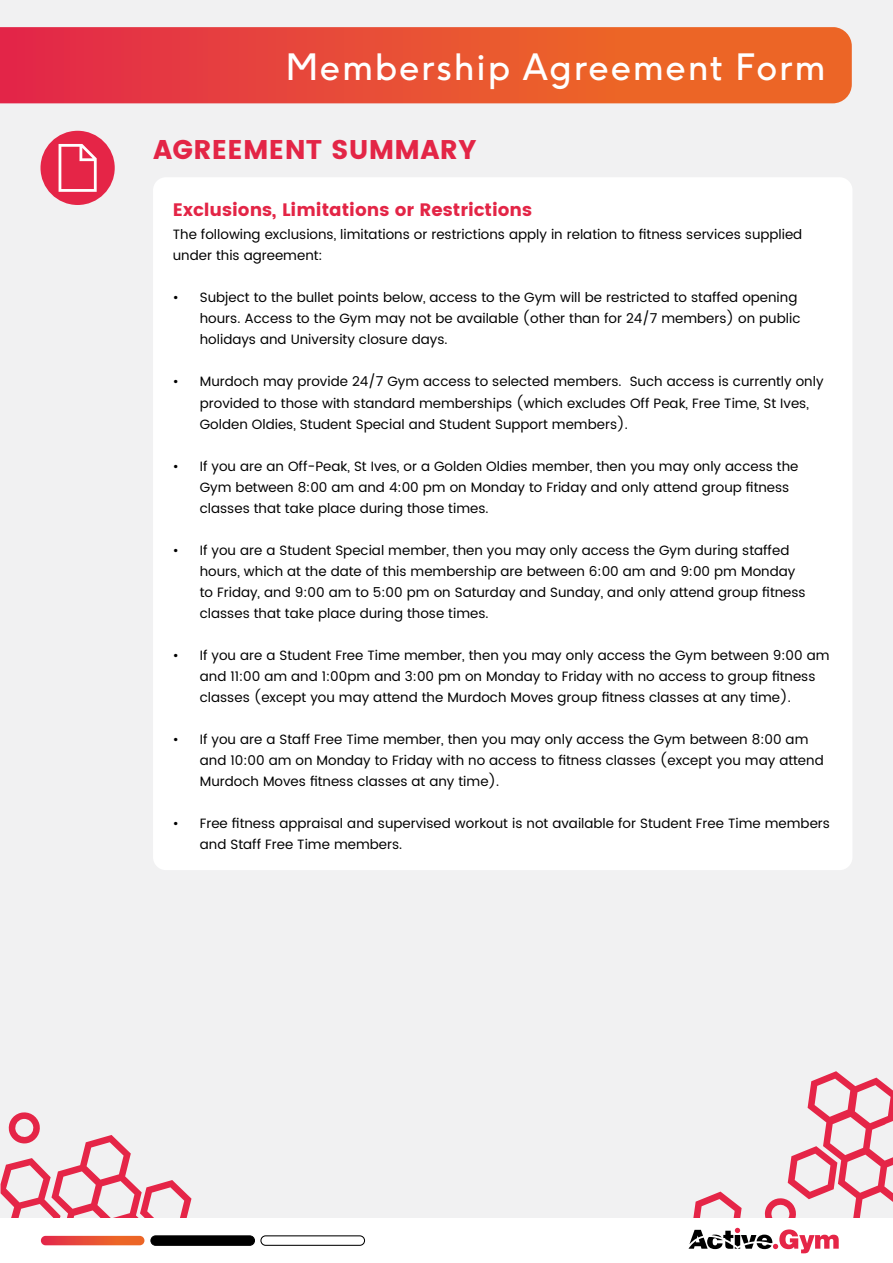
<style>
.page{position:relative;width:893px;height:1263px;background:#fff}
.page>*{position:absolute;margin:0;border:0;box-sizing:border-box;transform-origin:0 0}
.t1{font:36px "F37 Ginger";letter-spacing:.05em;color:#fff}
.t2{font:700 27px "Poppins";letter-spacing:.01em;color:#e32546}
.t3{font:700 18px "Poppins";color:#e32546}
.t4{font:13.5px/21px "Poppins";color:#000}
</style>
<div class="page">
<div style="left:1px;top:0;width:892px;height:1263px;background:#f1f1f2"></div>
<svg style="left:1px;top:1112px;width:190px;height:106px"></svg>
<svg style="left:765px;top:1071px;width:128px;height:147px"></svg>
<svg style="left:693px;top:1191px;width:49px;height:27px"></svg>
<div style="left:1px;top:1218px;width:892px;height:45px;background:#fff"></div>
<svg style="left:41px;top:1236px;width:103px;height:9px"></svg>
<div style="left:151px;top:1236px;width:103px;height:9px;background:#000;border-radius:5px"></div>
<div style="left:151px;top:1235px;width:104px;height:10px;border:1px solid #000;border-radius:5px"></div>
<div style="left:260px;top:1235px;width:105px;height:11px;border:1px solid #000;border-radius:5px"></div>
<svg style="left:688px;top:1228px;width:151px;height:25px"></svg>
<svg style="left:0;top:27px;width:852px;height:76px;background:#e84f35"></svg>
<div style="left:41px;top:131px;width:74px;height:74px;background:#e52547;border-radius:50%"></div>
<svg style="left:59px;top:144px;width:38px;height:48px"></svg>
<div style="left:153px;top:177px;width:699px;height:693px;background:#fff;border-radius:13px"></div>
<h1 class="t1" style="left:286px;top:44px;width:541px">Membership Agreement Form</h1>
<h2 class="t2" style="left:153px;top:134px;width:325px">AGREEMENT SUMMARY</h2>
<h3 class="t3" style="left:173px;top:199px;width:361px">Exclusions, Limitations or Restrictions</h3>
<p class="t4" style="left:173px;top:225px;width:631px">The following exclusions, limitations or restrictions apply in relation to fitness services supplied under this agreement:</p>
<p class="t4" style="left:200px;top:288px;width:602px;text-indent:-27px">• Subject to the bullet points below, access to the Gym will be restricted to staffed opening hours. Access to the Gym may not be available (other than for 24/7 members) on public holidays and University closure days.</p>
<p class="t4" style="left:200px;top:372px;width:625px;text-indent:-27px">• Murdoch may provide 24/7 Gym access to selected members. Such access is currently only provided to those with standard memberships (which excludes Off Peak, Free Time, St Ives,<br>Golden Oldies, Student Special and Student Support members).</p>
<p class="t4" style="left:200px;top:456px;width:600px;text-indent:-27px">• If you are an Off-Peak, St Ives, or a Golden Oldies member, then you may only access the<br>Gym between 8:00 am and 4:00 pm on Monday to Friday and only attend group fitness classes that take place during those times.</p>
<p class="t4" style="left:200px;top:540px;width:607px;text-indent:-27px">• If you are a Student Special member, then you may only access the Gym during staffed hours, which at the date of this membership are between 6:00 am and 9:00 pm Monday to Friday, and 9:00 am to 5:00 pm on Saturday and Sunday, and only attend group fitness classes that take place during those times.</p>
<p class="t4" style="left:200px;top:645px;width:631px;text-indent:-27px">• If you are a Student Free Time member, then you may only access the Gym between 9:00 am and 11:00 am and 1:00pm and 3:00 pm on Monday to Friday with no access to group fitness classes (except you may attend the Murdoch Moves group fitness classes at any time).</p>
<p class="t4" style="left:200px;top:729px;width:625px;text-indent:-27px">• If you are a Staff Free Time member, then you may only access the Gym between 8:00 am and 10:00 am on Monday to Friday with no access to fitness classes (except you may attend<br>Murdoch Moves fitness classes at any time).</p>
<p class="t4" style="left:200px;top:813px;width:632px;text-indent:-27px">• Free fitness appraisal and supervised workout is not available for Student Free Time members and Staff Free Time members.</p>
</div>
